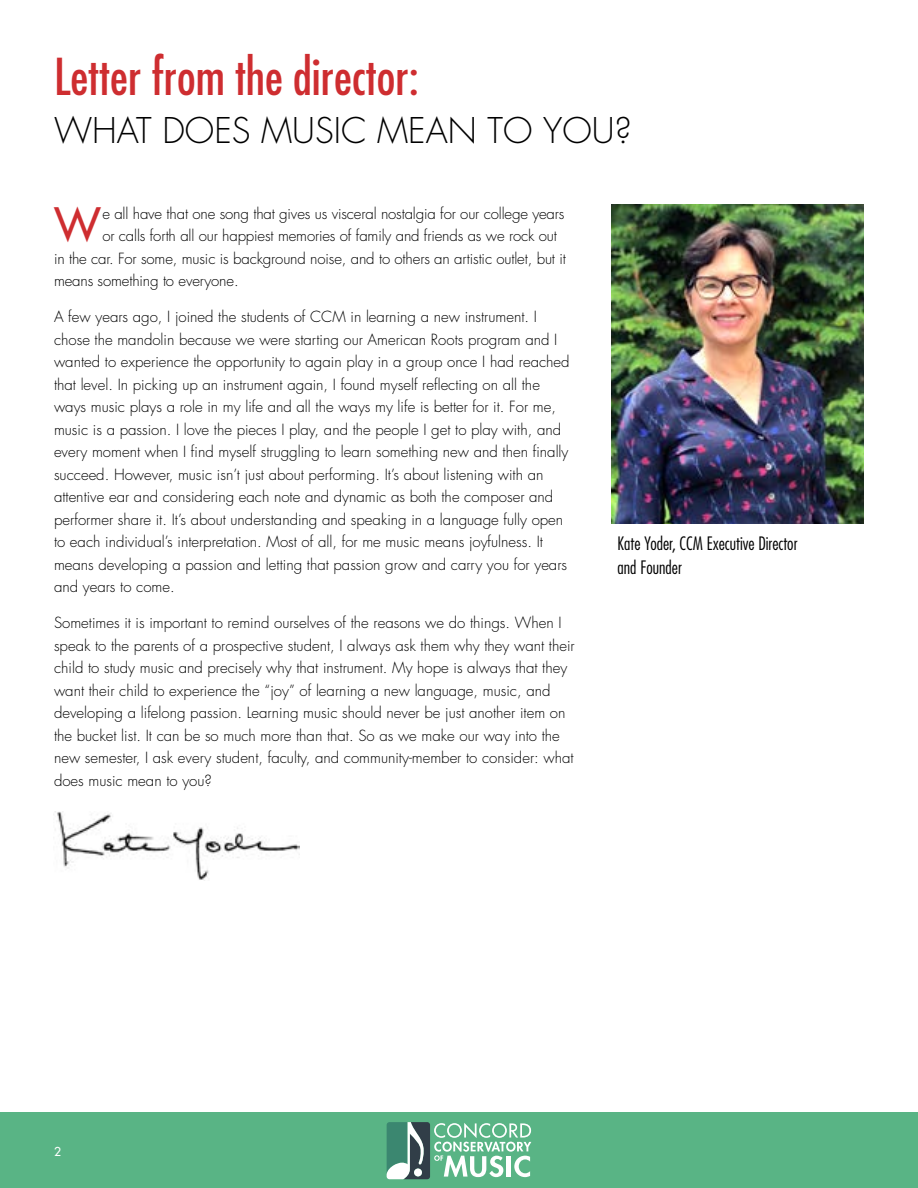
<style>
.page{position:relative;width:918px;height:1188px;background:#fff}
.page>*{position:absolute;margin:0;border:0;box-sizing:border-box;transform-origin:0 0}
.t1{font:condensed 49.5px "Futura Std";color:#ce2d30}
.t2{font:500 44.85px "Futura Std";color:#ce2d30}
.t3{font:300 34.5px "Futura Std";color:#000}
.t4{font:300 condensed 18px/24px "Futura Std";color:#000}
.t5{font:300 15px/22.5px "Futura Std";color:#000}
.t6{font:500 12px "Futura Std";color:#fff}
</style>
<div class="page">
<div style="left:0;top:1112px;width:918px;height:76px;background:#59b485"></div>
<svg style="left:387px;top:1122px;width:144px;height:57px"></svg>
<img style="left:611px;top:205px;width:253px;height:318px">
<img style="left:55px;top:811px;width:244px;height:69px">
<h1 class="t1" style="left:54px;top:47px;width:366px">Letter from the director:</h1>
<h3 class="t3" style="left:54px;top:109px;width:579px">WHAT DOES MUSIC MEAN TO YOU?</h3>
<h2 class="t2" style="left:55px;top:197px;width:48px">W</h2>
<p class="t5" style="left:102px;top:203px;width:464px">e all have that one song that gives us visceral nostalgia for our college years</p>
<p class="t5" style="left:102px;top:225px;width:456px">or calls forth all our happiest memories of family and friends as we rock out</p>
<p class="t5" style="left:54px;top:248px;width:513px">in the car. For some, music is background noise, and to others an artistic outlet, but it</p>
<p class="t5" style="left:54px;top:270px;width:186px">means something to everyone.</p>
<p class="t5" style="left:54px;top:306px;width:517px">A few years ago, I joined the students of CCM in learning a new instrument. I chose the mandolin because we were starting our American Roots program and I wanted to experience the opportunity to again play in a group once I had reached that level. In picking up an instrument again, I found myself reflecting on all the ways music plays a role in my life and all the ways my life is better for it. For me, music is a passion. I love the pieces I play, and the people I get to play with, and every moment when I find myself struggling to learn something new and then finally succeed. However, music isn’t just about performing. It’s about listening with an attentive ear and considering each note and dynamic as both the composer and performer share it. It’s about understanding and speaking in a language fully open to each individual’s interpretation. Most of all, for me music means joyfulness. It means developing a passion and letting that passion grow and carry you for years and years to come.</p>
<p class="t5" style="left:54px;top:612px;width:522px">Sometimes it is important to remind ourselves of the reasons we do things. When I speak to the parents of a prospective student, I always ask them why they want their child to study music and precisely why that instrument. My hope is always that they want their child to experience the “joy” of learning a new language, music, and developing a lifelong passion. Learning music should never be just another item on the bucket list. It can be so much more than that. So as we make our way into the new semester, I ask every student, faculty, and community-member to consider: what does music mean to you?</p>
<p class="t4" style="left:618px;top:531px;width:181px">Kate Yoder, CCM Executive Director and Founder</p>
<p class="t6" style="left:54px;top:1144px;width:8px">2</p>
</div>
